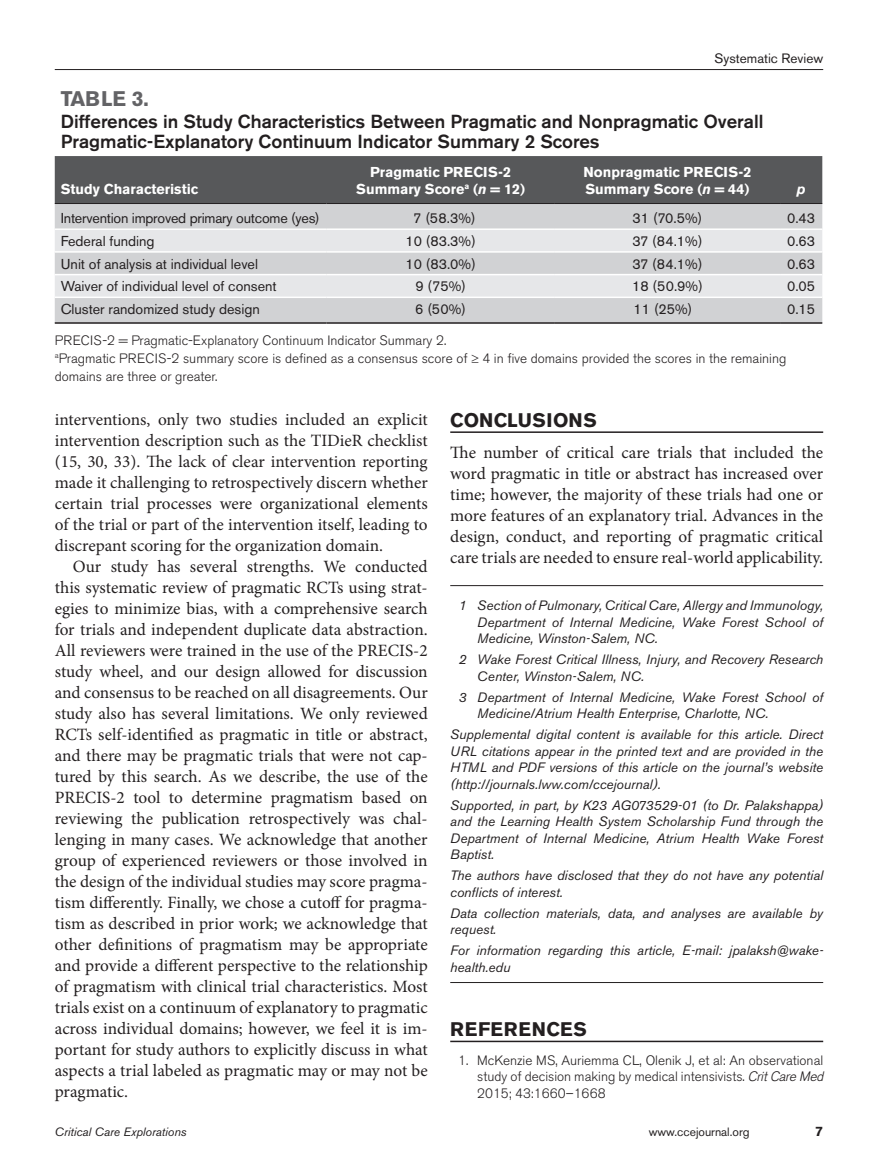
<style>
.page{position:relative;width:878px;height:1175px;background:#fff}
.page>*{position:absolute;margin:0;border:0;box-sizing:border-box;transform-origin:0 0}
.t1{font:700 21px "Akzidenz Grotesk BE";color:#636366}
.t2{font:700 19.5px "Akzidenz Grotesk BE";letter-spacing:.02em;color:#231f20}
.t3{font:700 19.5px "Akzidenz Grotesk BE";letter-spacing:.04em;color:#231f20}
.t4{font:500 18.75px/19.5px "Akzidenz Grotesk BE";color:#231f20}
.t5{font:17.25px/21px "Minion Pro";color:#231f20;text-align:justify}
.t6{font:14.25px "Akzidenz Grotesk BE";color:#231f20}
.t7{font:700 14.25px/17.2px "Akzidenz Grotesk BE";color:#fff;text-align:center}
.t8{font:italic 700 14.25px "Akzidenz Grotesk BE";color:#fff}
.t9{font:italic 13.5px/16.5px "Akzidenz Grotesk BE";color:#231f20}
.t10{font:300 13.5px/16.5px "Akzidenz Grotesk BE";color:#231f20;text-align:justify}
.t11{font:13.5px "Akzidenz Grotesk BE";color:#231f20}
.t12{font:700 13.5px "Akzidenz Grotesk BE";color:#231f20}
.t13{font:italic 12px "Akzidenz Grotesk BE";color:#231f20}
.t14{font:12px "Akzidenz Grotesk BE";color:#231f20}
.s1{font-style:italic}
.s2{font-family:"Akzidenz Grotesk";font-style:italic}
</style>
<div class="page">
<hr style="left:55px;top:69px;width:768px;height:1px;background:#231f20">
<hr style="left:450px;top:431px;width:373px;height:2px;background:#231f20">
<hr style="left:450px;top:585px;width:373px;height:1px;background:#231f20">
<hr style="left:450px;top:982px;width:373px;height:1px;background:#231f20">
<hr style="left:450px;top:1040px;width:373px;height:2px;background:#231f20">
<div style="left:55px;top:156px;width:767px;height:47px;background:#57585a"></div>
<div style="left:55px;top:204px;width:767px;height:118px;background:#d1d2d4"></div>
<svg style="left:55px;top:230px;width:767px;height:66px;background:#dfe0e2"></svg>
<hr style="left:55px;top:203px;width:271px;height:1px;background:#231f20">
<hr style="left:326px;top:203px;width:229px;height:1px;background:#231f20">
<hr style="left:555px;top:203px;width:225px;height:1px;background:#231f20">
<hr style="left:780px;top:203px;width:42px;height:1px;background:#231f20">
<hr style="left:55px;top:228px;width:271px;height:2px;background:#fff">
<hr style="left:326px;top:228px;width:229px;height:2px;background:#fff">
<hr style="left:555px;top:228px;width:225px;height:2px;background:#fff">
<hr style="left:780px;top:228px;width:42px;height:2px;background:#fff">
<hr style="left:55px;top:251px;width:271px;height:2px;background:#fff">
<hr style="left:326px;top:251px;width:229px;height:2px;background:#fff">
<hr style="left:555px;top:251px;width:225px;height:2px;background:#fff">
<hr style="left:780px;top:251px;width:42px;height:2px;background:#fff">
<hr style="left:55px;top:274px;width:271px;height:1px;background:#fff">
<hr style="left:326px;top:274px;width:229px;height:1px;background:#fff">
<hr style="left:555px;top:274px;width:225px;height:1px;background:#fff">
<hr style="left:780px;top:274px;width:42px;height:1px;background:#fff">
<hr style="left:55px;top:296px;width:271px;height:2px;background:#fff">
<hr style="left:326px;top:296px;width:229px;height:2px;background:#fff">
<hr style="left:555px;top:296px;width:225px;height:2px;background:#fff">
<hr style="left:780px;top:296px;width:42px;height:2px;background:#fff">
<hr style="left:55px;top:322px;width:271px;height:2px;background:#231f20">
<hr style="left:326px;top:322px;width:229px;height:2px;background:#231f20">
<hr style="left:555px;top:322px;width:225px;height:2px;background:#231f20">
<hr style="left:780px;top:322px;width:42px;height:2px;background:#231f20">
<p class="t11" style="left:714px;top:50px;width:110px">Systematic Review</p>
<p class="t1" style="left:61px;top:86px;width:89px">TABLE 3.</p>
<p class="t4" style="left:61px;top:112px;width:704px">Differences in Study Characteristics Between Pragmatic and Nonpragmatic Overall<br>Pragmatic-Explanatory Continuum Indicator Summary 2 Scores</p>
<p class="t7" style="left:61px;top:180px;width:139px">Study Characteristic</p>
<p class="t7" style="left:356px;top:163px;width:170px">Pragmatic PRECIS-2<br>Summary Score<sup>a</sup> (<span class="s1">n</span> = 12)</p>
<p class="t7" style="left:583px;top:163px;width:169px;text-align:left">Nonpragmatic PRECIS-2<br>Summary Score (<span class="s1">n</span> = 44)</p>
<p class="t8" style="left:796px;top:180px;width:10px">p</p>
<p class="t6" style="left:61px;top:210px;width:260px">Intervention improved primary outcome (yes)</p>
<p class="t6" style="left:413px;top:210px;width:64px">7 (58.3%)</p>
<p class="t6" style="left:632px;top:210px;width:71px">31 (70.5%)</p>
<p class="t6" style="left:787px;top:210px;width:30px">0.43</p>
<p class="t6" style="left:61px;top:232px;width:95px">Federal funding</p>
<p class="t6" style="left:405px;top:232px;width:72px">10 (83.3%)</p>
<p class="t6" style="left:632px;top:232px;width:72px">37 (84.1%)</p>
<p class="t6" style="left:787px;top:232px;width:30px">0.63</p>
<p class="t6" style="left:61px;top:255px;width:199px">Unit of analysis at individual level</p>
<p class="t6" style="left:405px;top:255px;width:72px">10 (83.0%)</p>
<p class="t6" style="left:632px;top:255px;width:72px">37 (84.1%)</p>
<p class="t6" style="left:787px;top:255px;width:30px">0.63</p>
<p class="t6" style="left:61px;top:278px;width:217px">Waiver of individual level of consent</p>
<p class="t6" style="left:415px;top:278px;width:52px">9 (75%)</p>
<p class="t6" style="left:632px;top:278px;width:72px">18 (50.9%)</p>
<p class="t6" style="left:787px;top:278px;width:30px">0.05</p>
<p class="t6" style="left:61px;top:300px;width:200px">Cluster randomized study design</p>
<p class="t6" style="left:415px;top:300px;width:52px">6 (50%)</p>
<p class="t6" style="left:633px;top:300px;width:60px">11 (25%)</p>
<p class="t6" style="left:787px;top:300px;width:30px">0.15</p>
<p class="t10" style="left:55px;top:331px;width:733px;line-height:18px;text-align:left">PRECIS-2 = Pragmatic-Explanatory Continuum Indicator Summary 2.<br><sup>a</sup>Pragmatic PRECIS-2 summary score is defined as a consensus score of ≥ 4 in five domains provided the scores in the remaining domains are three or greater.</p>
<p class="t5" style="left:55px;top:409px;width:374px">interventions, only two studies included an explicit intervention description such as the TIDieR checklist (15, 30, 33). The lack of clear intervention reporting made it challenging to retrospectively discern whether certain trial processes were organizational elements of the trial or part of the intervention itself, leading to discrepant scoring for the organization domain.</p>
<p class="t5" style="left:55px;top:556px;width:374px;text-indent:18px">Our study has several strengths. We conducted this systematic review of pragmatic RCTs using strat&shy;egies to minimize bias, with a comprehensive search for trials and independent duplicate data abstraction.<br>All reviewers were trained in the use of the PRECIS-2 study wheel, and our design allowed for discussion and consensus to be reached on all disagreements. Our study also has several limitations. We only reviewed RCTs self-identified as pragmatic in title or abstract, and there may be pragmatic trials that were not cap&shy;tured by this search. As we describe, the use of the PRECIS-2 tool to determine pragmatism based on reviewing the publication retrospectively was chal&shy;lenging in many cases. We acknowledge that another group of experienced reviewers or those involved in the design of the individual studies may score pragma&shy;tism differently. Finally, we chose a cutoff for pragma&shy;tism as described in prior work; we acknowledge that other definitions of pragmatism may be appropriate and provide a different perspective to the relationship of pragmatism with clinical trial characteristics. Most trials exist on a continuum of explanatory to pragmatic across individual domains; however, we feel it is im&shy;portant for study authors to explicitly discuss in what aspects a trial labeled as pragmatic may or may not be pragmatic.</p>
<p class="t2" style="left:450px;top:409px;width:148px">CONCLUSIONS</p>
<p class="t5" style="left:450px;top:442px;width:374px">The number of critical care trials that included the word pragmatic in title or abstract has increased over time; however, the majority of these trials had one or more features of an explanatory trial. Advances in the design, conduct, and reporting of pragmatic critical care trials are needed to ensure real-world applicability.</p>
<p class="t9" style="left:477px;top:597px;width:347px;text-align:justify;text-indent:-18px">1 Section of Pulmonary, Critical Care, Allergy and Immunology, Department of Internal Medicine, Wake Forest School of Medicine, Winston-Salem, NC.</p>
<p class="t9" style="left:477px;top:651px;width:347px;text-indent:-18px">2 Wake Forest Critical Illness, Injury, and Recovery Research<br>Center, Winston-Salem, NC.</p>
<p class="t9" style="left:477px;top:688px;width:347px;text-indent:-18px">3 Department of Internal Medicine, Wake Forest School of<br>Medicine/Atrium Health Enterprise, Charlotte, NC.</p>
<p class="t9" style="left:450px;top:726px;width:374px;text-align:justify">Supplemental digital content is available for this article. Direct URL citations appear in the printed text and are provided in the HTML and PDF versions of this article on the journal’s website (http://journals.lww.com/ccejournal).</p>
<p class="t9" style="left:450px;top:796px;width:374px;text-align:justify">Supported, in part, by K23 AG073529-01 (to Dr. Palakshappa) and the Learning Health System Scholarship Fund through the Department of Internal Medicine, Atrium Health Wake Forest Baptist.</p>
<p class="t9" style="left:450px;top:867px;width:374px">The authors have disclosed that they do not have any potential conflicts of interest.</p>
<p class="t9" style="left:450px;top:904px;width:374px">Data collection materials, data, and analyses are available by request.</p>
<p class="t9" style="left:450px;top:942px;width:374px">For information regarding this article, E-mail: jpalaksh@wake&shy;health.edu</p>
<p class="t3" style="left:450px;top:1018px;width:138px">REFERENCES</p>
<p class="t10" style="left:477px;top:1052px;width:347px;text-indent:-19px">1. McKenzie MS, Auriemma CL, Olenik J, et al: An observational study of decision making by medical intensivists. <span class="s2">Crit Care Med </span>2015; 43:1660–1668</p>
<p class="t13" style="left:55px;top:1125px;width:133px">Critical Care Explorations</p>
<p class="t14" style="left:648px;top:1125px;width:102px">www.ccejournal.org</p>
<p class="t12" style="left:815px;top:1123px;width:9px">7</p>
</div>
